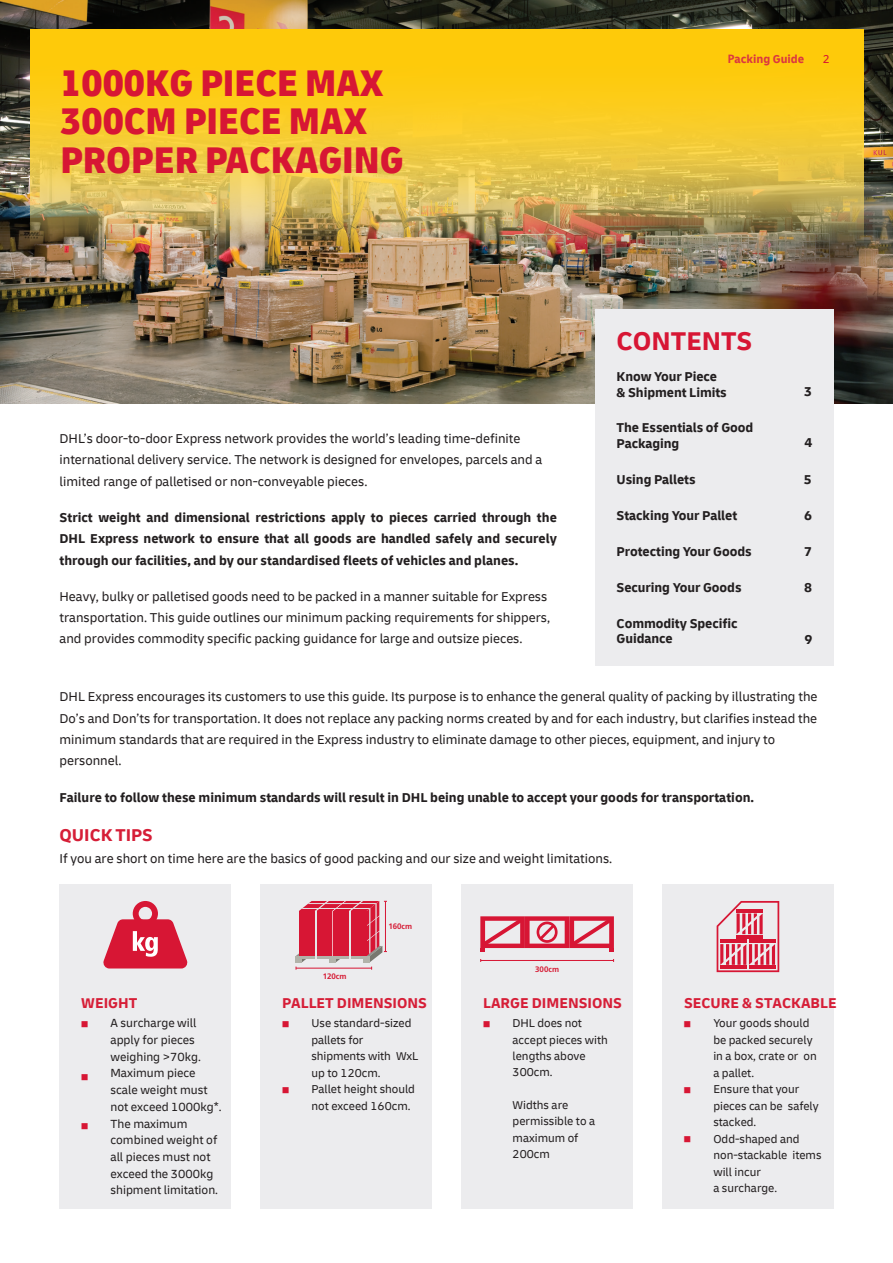
<style>
.page{position:relative;width:893px;height:1263px;background:#fff}
.page>*{position:absolute;margin:0;border:0;box-sizing:border-box;transform-origin:0 0}
.t1{font:900 condensed 39px/38.5px "Delivery Arabic";color:#d71634}
.t2{font:700 27px "Delivery";color:#d71634}
.t3{font:700 18px "Delivery";color:#d61e37}
.t4{font:700 15px "Delivery";color:#d61e37}
.t5{font:13.5px/21.3px "Delivery";color:#231f20}
.t6{font:700 13.5px/15.6px "Delivery";color:#231f20}
.t7{font:12.3px "Delivery";color:#231f20}
.t8{font:12px "Delivery";color:#231f20}
.t9{font:12px "Delivery";color:#231f20}
.t10{font:700 12px "Delivery";color:#db3740}
.t11{font:12px "Delivery";color:#d71634}
.t12{font:10.5px "Wingdings";color:#d71634}
.t13{font:700 7.95px "Frutiger LT Std";color:#d61e37}
.s1{font-family:"Frutiger LT Std"}
.s2{color:#d71634}
.s3{font-style:inherit}
</style>
<div class="page">
<img style="left:0;top:0;width:893px;height:404px">
<div style="left:595px;top:309px;width:238px;height:357px;background:#ececee"></div>
<div style="left:60px;top:884px;width:171px;height:325px;background:#ececee"></div>
<div style="left:662px;top:884px;width:172px;height:325px;background:#ececee"></div>
<div style="left:260px;top:884px;width:172px;height:325px;background:#ececee"></div>
<div style="left:461px;top:884px;width:172px;height:325px;background:#ececee"></div>
<hr style="left:481px;top:960px;width:133px;height:1px;background:#d71634">
<img style="left:30px;top:30px;width:833px;height:226px">
<svg style="left:717px;top:901px;width:62px;height:71px"></svg>
<svg style="left:480px;top:916px;width:134px;height:35px"></svg>
<svg style="left:103px;top:901px;width:85px;height:67px"></svg>
<svg style="left:296px;top:901px;width:91px;height:69px"></svg>
<p class="t1" style="left:60px;top:63px;width:345px">1000KG PIECE MAX<br>300CM PIECE MAX<br>PROPER PACKAGING</p>
<p class="t10" style="left:728px;top:52px;width:78px"><span class="s1">P</span>acking Guide</p>
<p class="t11" style="left:823px;top:52px;width:9px">2</p>
<h2 class="t2" style="left:617px;top:325px;width:137px">CONTENTS</h2>
<p class="t6" style="left:617px;top:369px;width:112px">Know Your Piece &amp; Shipment Limits</p>
<p class="t6" style="left:804px;top:384px;width:9px">3</p>
<p class="t6" style="left:617px;top:420px;width:138px">The Essentials of Good</p>
<p class="t5" style="left:60px;top:428px;width:462px">DHL’s door-to-door Express network provides the world’s leading time-definite</p>
<p class="t6" style="left:617px;top:436px;width:64px">Packaging</p>
<p class="t6" style="left:804px;top:435px;width:9px">4</p>
<p class="t5" style="left:60px;top:449px;width:484px">international delivery service. The network is designed for envelopes, parcels and a limited range of palletised or non-conveyable pieces.</p>
<p class="t6" style="left:617px;top:471px;width:81px">Using Pallets</p>
<p class="t6" style="left:804px;top:471px;width:9px">5</p>
<p class="t6" style="left:60px;top:509px;width:499px">Strict weight and dimensional restrictions apply to pieces carried through the</p>
<p class="t6" style="left:617px;top:507px;width:122px">Stacking Your Pallet</p>
<p class="t6" style="left:804px;top:507px;width:9px">6</p>
<p class="t6" style="left:60px;top:531px;width:499px">DHL Express network to ensure that all goods are handled safely and securely</p>
<p class="t6" style="left:617px;top:543px;width:137px">Protecting Your Goods</p>
<p class="t6" style="left:804px;top:544px;width:9px">7</p>
<p class="t6" style="left:60px;top:552px;width:460px">through our facilities, and by our standardised fleets of vehicles and planes.</p>
<p class="t6" style="left:617px;top:580px;width:126px">Securing Your Goods</p>
<p class="t6" style="left:804px;top:580px;width:9px">8</p>
<p class="t5" style="left:60px;top:585px;width:492px">Heavy, bulky or palletised goods need to be packed in a manner suitable for Express transportation. This guide outlines our minimum packing requirements for shippers,</p>
<p class="t6" style="left:617px;top:616px;width:122px">Commodity Specific</p>
<p class="t5" style="left:60px;top:628px;width:464px">and provides commodity specific packing guidance for large and outsize pieces.</p>
<p class="t6" style="left:617px;top:631px;width:58px">Guidance</p>
<p class="t6" style="left:804px;top:631px;width:9px">9</p>
<p class="t5" style="left:60px;top:686px;width:759px">DHL Express encourages its customers to use this guide. Its purpose is to enhance the general quality of packing by illustrating the Do’s and Don’ts for transportation. It does not replace any packing norms created by and for each industry, but clarifies instead the minimum standards that are required in the Express industry to eliminate damage to other pieces, equipment, and injury to personnel.</p>
<p class="t6" style="left:60px;top:790px;width:696px">Failure to follow these minimum standards will result in DHL being unable to accept your goods for transportation.</p>
<h4 class="t3" style="left:60px;top:824px;width:95px">QUICK TIPS</h4>
<p class="t5" style="left:60px;top:847px;width:554px">If you are short on time here are the basics of good packing and our size and weight limitations.</p>
<p class="t13" style="left:323px;top:972px;width:25px">120cm</p>
<p class="t13" style="left:388px;top:922px;width:25px">160cm</p>
<p class="t13" style="left:535px;top:964px;width:25px">300cm</p>
<h5 class="t4" style="left:81px;top:994px;width:57px">WEIGHT</h5>
<h5 class="t4" style="left:282px;top:994px;width:146px">PALLET DIMENSIONS</h5>
<h5 class="t4" style="left:483px;top:994px;width:140px">LARGE DIMENSIONS</h5>
<h5 class="t4" style="left:684px;top:994px;width:154px">SECURE &amp; STACKABLE</h5>
<p class="t7" style="left:81px;top:1016px;width:117px"><span class="s2">■</span> A surcharge will</p>
<p class="t8" style="left:282px;top:1016px;width:131px"><span class="s2">■</span> Use standard-sized</p>
<p class="t8" style="left:483px;top:1016px;width:101px"><span class="s2">■</span> DHL does not</p>
<p class="t8" style="left:684px;top:1016px;width:127px"><span class="s2">■</span> Your goods should</p>
<p class="t7" style="left:110px;top:1032px;width:86px">apply for pieces</p>
<p class="t8" style="left:311px;top:1032px;width:53px">pallets for</p>
<p class="t8" style="left:513px;top:1032px;width:97px">accept pieces with</p>
<p class="t8" style="left:713px;top:1032px;width:101px">be packed securely</p>
<p class="t7" style="left:110px;top:1049px;width:92px">weighing &gt;70kg.</p>
<p class="t8" style="left:311px;top:1049px;width:109px">shipments with WxL</p>
<p class="t8" style="left:513px;top:1049px;width:75px">lengths above</p>
<p class="t8" style="left:713px;top:1049px;width:105px">in a box, crate or on</p>
<p class="t7" style="left:110px;top:1066px;width:87px">Maximum piece</p>
<p class="t8" style="left:311px;top:1065px;width:71px"><span class="s3">up to</span> 120cm.</p>
<p class="t8" style="left:513px;top:1065px;width:42px">300cm.</p>
<p class="t8" style="left:713px;top:1065px;width:42px">a pallet.</p>
<p class="t12" style="left:81px;top:1071px;width:9px">■</p>
<p class="t7" style="left:110px;top:1083px;width:99px">scale weight must</p>
<p class="t8" style="left:282px;top:1082px;width:135px"><span class="s2">■</span> Pallet height should</p>
<p class="t8" style="left:684px;top:1082px;width:117px"><span class="s2">■</span> Ensure that your</p>
<p class="t7" style="left:110px;top:1099px;width:113px">not exceed 1000kg*.</p>
<p class="t8" style="left:311px;top:1098px;width:101px">not exceed 160cm.</p>
<p class="t8" style="left:513px;top:1098px;width:57px">Width<span class="s3">s are</span></p>
<p class="t8" style="left:713px;top:1098px;width:107px">pieces can be safely</p>
<p class="t9" style="left:513px;top:1114px;width:84px">permissible to a</p>
<p class="t8" style="left:713px;top:1115px;width:44px">stacked.</p>
<p class="t7" style="left:110px;top:1133px;width:108px">combined weight of</p>
<p class="t7" style="left:81px;top:1116px;width:108px"><span class="s2">■</span> The maximum</p>
<p class="t9" style="left:513px;top:1130px;width:67px">maximum of</p>
<p class="t8" style="left:684px;top:1131px;width:117px"><span class="s2">■</span> Odd-shaped and</p>
<p class="t7" style="left:110px;top:1149px;width:102px">all pieces must not</p>
<p class="t8" style="left:513px;top:1147px;width:39px"><span class="s3">20</span>0cm</p>
<p class="t8" style="left:713px;top:1148px;width:110px">non-stackable items</p>
<p class="t7" style="left:110px;top:1166px;width:104px">exceed the 3000kg</p>
<p class="t8" style="left:713px;top:1164px;width:49px">will incur</p>
<p class="t7" style="left:110px;top:1183px;width:109px">shipment limitation.</p>
<p class="t8" style="left:713px;top:1181px;width:65px">a surcharge.</p>
</div>
